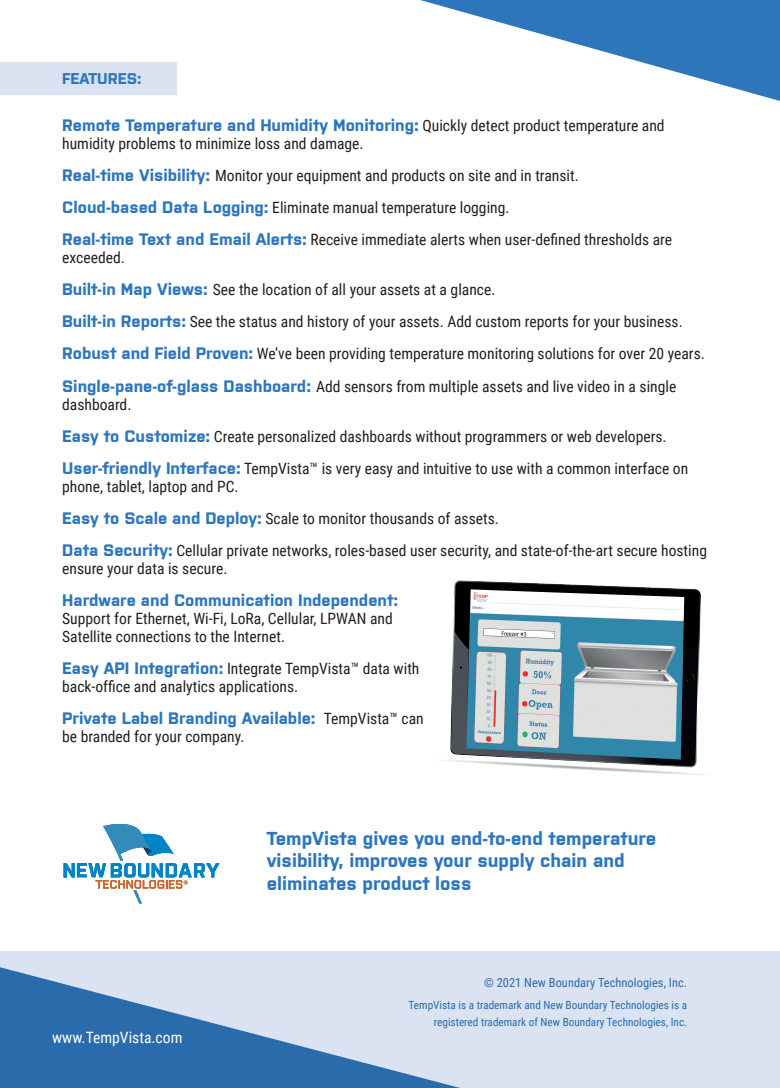
<style>
.page{position:relative;width:780px;height:1088px;background:#fff}
.page>*{position:absolute;margin:0;border:0;box-sizing:border-box;transform-origin:0 0}
.t1{font:700 18.75px/22.5px "Purista";color:#2e76bc}
.t2{font:700 16.62px "Purista";color:#2e76bc}
.t3{font:15.62px/32.1px "Roboto Condensed";color:#231f20}
.t4{font:15.62px "Roboto Condensed";color:#fff}
.t5{font:700 15.62px "Purista";color:#2e76bc}
.t6{font:12.5px "Roboto Condensed";color:#2a6cab}
.t7{font:11.25px/16.2px "Roboto Condensed";color:#2a6cab;text-align:right}
.s1{font-family:"Roboto Condensed";font-weight:400;font-size:15.62px;color:#231f20}
.s2{font-family:"Purista";font-weight:700;font-size:16.62px;color:#2e76bc}
</style>
<div class="page">
<svg style="left:420px;top:0;width:360px;height:101px"></svg>
<div style="left:0;top:62px;width:177px;height:33px;background:#dbe3f3"></div>
<div style="left:0;top:951px;width:780px;height:137px;background:#dbe3f3"></div>
<svg style="left:0;top:967px;width:460px;height:121px"></svg>
<svg style="left:64px;top:824px;width:155px;height:79px"></svg>
<img style="left:443px;top:580px;width:262px;height:195px">
<p class="t5" style="left:62px;top:67px;width:81px">FEATURES:</p>
<p class="t2" style="left:62px;top:113px;width:604px">Remote Temperature and Humidity Monitoring: <span class="s1">Quickly detect product temperature and</span></p>
<p class="t3" style="left:62px;top:127px;width:611px">humidity problems to minimize loss and damage.<br><span class="s2">Real-time Visibility:</span> Monitor your equipment and products on site and in transit.<br><span class="s2">Cloud-based Data Logging:</span> Eliminate manual temperature logging.<br><span class="s2">Real-time Text and Email Alerts:</span> Receive immediate alerts when user-defined thresholds are</p>
<p class="t3" style="left:62px;top:242px;width:644px">exceeded.<br><span class="s2">Built-in Map Views:</span> See the location of all your assets at a glance.<br><span class="s2">Built-in Reports:</span> See the status and history of your assets. Add custom reports for your business.<br><span class="s2">Robust and Field Proven:</span> We’ve been providing temperature monitoring solutions for over 20 years.<br><span class="s2">Single-pane-of-glass Dashboard:</span> Add sensors from multiple assets and live video in a single</p>
<p class="t3" style="left:62px;top:388px;width:627px">dashboard.<br><span class="s2">Easy to Customize:</span> Create personalized dashboards without programmers or web developers.<br><span class="s2">User-friendly Interface:</span> TempVista™ is very easy and intuitive to use with a common interface on</p>
<p class="t3" style="left:62px;top:470px;width:646px">phone, tablet, laptop and PC.<br><span class="s2">Easy to Scale and Deploy:</span> Scale to monitor thousands of assets.<br><span class="s2">Data Security:</span> Cellular private networks, roles-based user security, and state-of-the-art secure hosting</p>
<p class="t3" style="left:62px;top:553px;width:167px">ensure your data is secure.</p>
<p class="t2" style="left:62px;top:588px;width:337px">Hardware and Communication Independent:</p>
<p class="t3" style="left:62px;top:610px;width:332px;line-height:18px">Support for Ethernet, Wi-Fi, LoRa, Cellular, LPWAN and<br>Satellite connections to the Internet.</p>
<p class="t3" style="left:62px;top:660px;width:359px;line-height:18px"><span class="s2">Easy API Integration:</span> Integrate TempVista™ data with back-office and analytics applications.</p>
<p class="t2" style="left:62px;top:706px;width:363px">Private Label Branding Available: <span class="s1">TempVista™ can</span></p>
<p class="t3" style="left:62px;top:721px;width:184px">be branded for your company.</p>
<p class="t1" style="left:267px;top:825px;width:391px">TempVista gives you end-to-end temperature visibility, improves your supply chain and eliminates product loss</p>
<p class="t4" style="left:52px;top:1028px;width:132px">www.TempVista.com</p>
<p class="t6" style="left:484px;top:975px;width:205px">© 2021 New Boundary Technologies, Inc.</p>
<p class="t7" style="left:408px;top:997px;width:280px">TempVista is a trademark and New Boundary Technologies is a registered trademark of New Boundary Technologies, Inc.</p>
</div>
